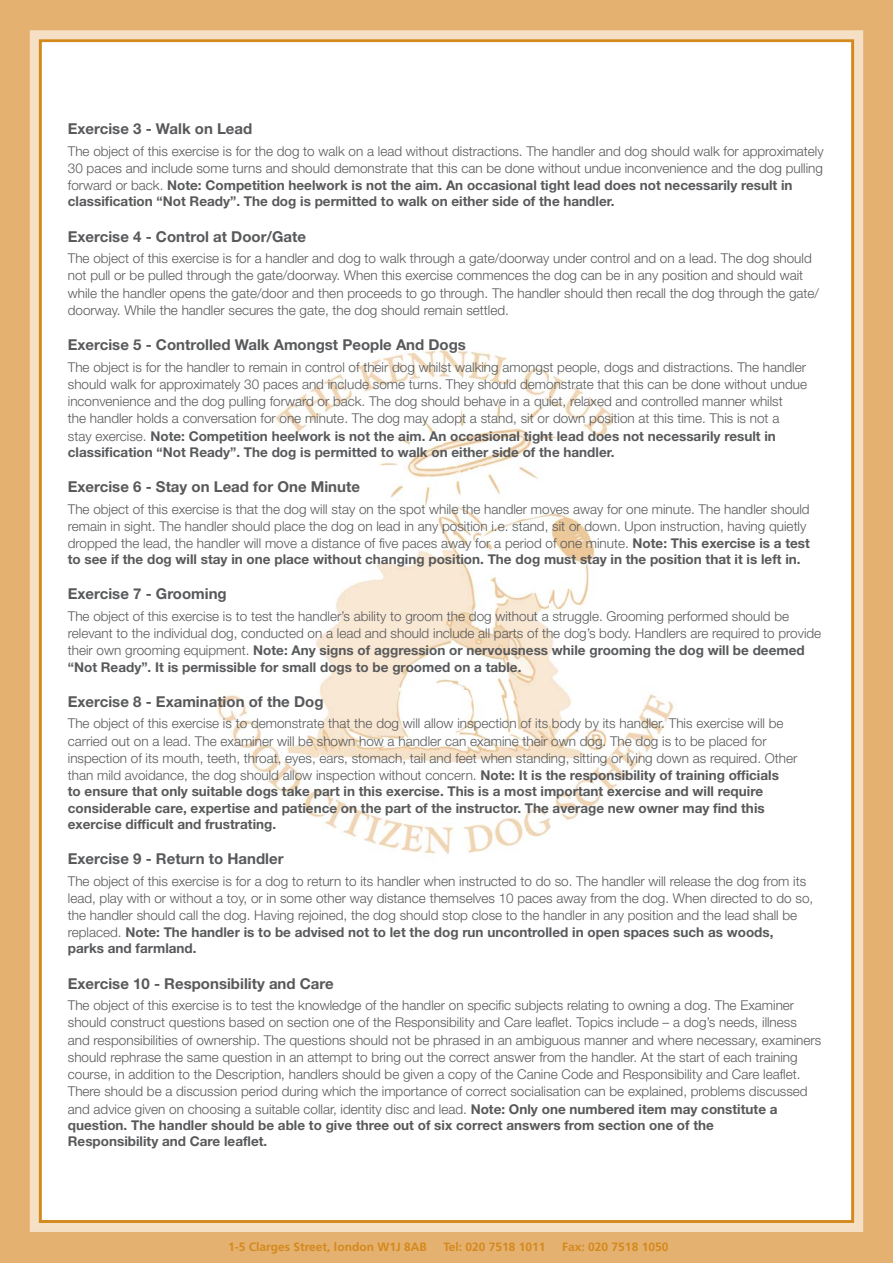
<style>
.page{position:relative;width:893px;height:1263px;background:#fff}
.page>*{position:absolute;margin:0;border:0;box-sizing:border-box;transform-origin:0 0}
.t1{font:700 15px "Helvetica Neue LT Std";color:#58595b}
.t2{font:300 13.5px/17px "Helvetica Neue LT Std";color:#58595b}
.t3{font:700 12px "Frutiger LT Std";color:#d4891c}
.s1{font-weight:700}
</style>
<div class="page">
<div style="left:0;top:0;width:892px;height:1263px;background:#e5b170"></div>
<div style="left:30px;top:30px;width:833px;height:1202px;background:#fff"></div>
<img style="left:195px;top:340px;width:507px;height:551px">
<p class="t1" style="left:68px;top:123px;width:186px">Exercise 3 - Walk on Lead</p>
<p class="t2" style="left:68px;top:144px;width:757px">The object of this exercise is for the dog to walk on a lead without distractions. The handler and dog should walk for approximately 30 paces and include some turns and should demonstrate that this can be done without undue inconvenience and the dog pulling forward or back. <span class="s1">Note: Competition heelwork is not the aim. An occasional tight lead does not necessarily result in classification “Not Ready”. The dog is permitted to walk on either side of the handler.</span></p>
<p class="t1" style="left:68px;top:231px;width:240px">Exercise 4 - Control at Door/Gate</p>
<p class="t2" style="left:68px;top:251px;width:752px">The object of this exercise is for a handler and dog to walk through a gate/doorway under control and on a lead. The dog should not pull or be pulled through the gate/doorway. When this exercise commences the dog can be in any position and should wait while the handler opens the gate/door and then proceeds to go through. The handler should then recall the dog through the gate/ doorway. While the handler secures the gate, the dog should remain settled.</p>
<p class="t1" style="left:68px;top:339px;width:399px">Exercise 5 - Controlled Walk Amongst People And Dogs</p>
<p class="t2" style="left:68px;top:359px;width:740px">The object is for the handler to remain in control of their dog whilst walking amongst people, dogs and distractions. The handler should walk for approximately 30 paces and include some turns. They should demonstrate that this can be done without undue inconvenience and the dog pulling forward or back. The dog should behave in a quiet, relaxed and controlled manner whilst<br>the handler holds a conversation for one minute. The dog may adopt a stand, sit or down position at this time. This is not a<br>stay exercise. <span class="s1">Note: Competition heelwork is not the aim. An occasional tight lead does not necessarily result in classification “Not Ready”. The dog is permitted to walk on either side of the handler.</span></p>
<p class="t1" style="left:68px;top:481px;width:293px">Exercise 6 - Stay on Lead for One Minute</p>
<p class="t2" style="left:68px;top:501px;width:743px">The object of this exercise is that the dog will stay on the spot while the handler moves away for one minute. The handler should remain in sight. The handler should place the dog on lead in any position i.e. stand, sit or down. Upon instruction, having quietly dropped the lead, the handler will move a distance of five paces away for a period of one minute. <span class="s1">Note: This exercise is a test to see if the dog will stay in one place without changing position. The dog must stay in the position that it is left in.</span></p>
<p class="t1" style="left:68px;top:589px;width:160px">Exercise 7 - Grooming</p>
<p class="t2" style="left:68px;top:609px;width:754px">The object of this exercise is to test the handler’s ability to groom the dog without a struggle. Grooming performed should be relevant to the individual dog, conducted on a lead and should include all parts of the dog’s body. Handlers are required to provide their own grooming equipment. <span class="s1">Note: Any signs of aggression or nervousness while grooming the dog will be deemed “Not Ready”. It is permissible for small dogs to be groomed on a table.</span></p>
<p class="t1" style="left:68px;top:696px;width:257px">Exercise 8 - Examination of the Dog</p>
<p class="t2" style="left:68px;top:716px;width:731px">The object of this exercise is to demonstrate that the dog will allow inspection of its body by its handler. This exercise will be carried out on a lead. The examiner will be shown how a handler can examine their own dog. The dog is to be placed for inspection of its mouth, teeth, throat, eyes, ears, stomach, tail and feet when standing, sitting or lying down as required. Other than mild avoidance, the dog should allow inspection without concern. <span class="s1">Note: It is the responsibility of training officials<br>to ensure that only suitable dogs take part in this exercise. This is a most important exercise and will require considerable care, expertise and patience on the part of the instructor. The average new owner may find this exercise difficult and frustrating.</span></p>
<p class="t1" style="left:68px;top:853px;width:217px">Exercise 9 - Return to Handler</p>
<p class="t2" style="left:68px;top:873px;width:746px">The object of this exercise is for a dog to return to its handler when instructed to do so. The handler will release the dog from its lead, play with or without a toy, or in some other way distance themselves 10 paces away from the dog. When directed to do so, the handler should call the dog. Having rejoined, the dog should stop close to the handler in any position and the lead shall be replaced. <span class="s1">Note: The handler is to be advised not to let the dog run uncontrolled in open spaces such as woods,<br>parks and farmland.</span></p>
<p class="t1" style="left:68px;top:978px;width:267px">Exercise 10 - Responsibility and Care</p>
<p class="t2" style="left:68px;top:998px;width:754px">The object of this exercise is to test the knowledge of the handler on specific subjects relating to owning a dog. The Examiner should construct questions based on section one of the Responsibility and Care leaflet. Topics include – a dog’s needs, illness and responsibilities of ownership. The questions should not be phrased in an ambiguous manner and where necessary, examiners should rephrase the same question in an attempt to bring out the correct answer from the handler. At the start of each training course, in addition to the Description, handlers should be given a copy of the Canine Code and Responsibility and Care leaflet.<br>There should be a discussion period during which the importance of correct socialisation can be explained, problems discussed and advice given on choosing a suitable collar, identity disc and lead. <span class="s1">Note: Only one numbered item may constitute a question. The handler should be able to give three out of six correct answers from section one of the<br>Responsibility and Care leaflet.</span></p>
<p class="t3" style="left:228px;top:1241px;width:200px">1-5 Clarges Street, london W1J 8AB</p>
<p class="t3" style="left:443px;top:1241px;width:104px">Tel: 020 7518 1011</p>
<p class="t3" style="left:562px;top:1241px;width:108px">Fax: 020 7518 1050</p>
</div>
